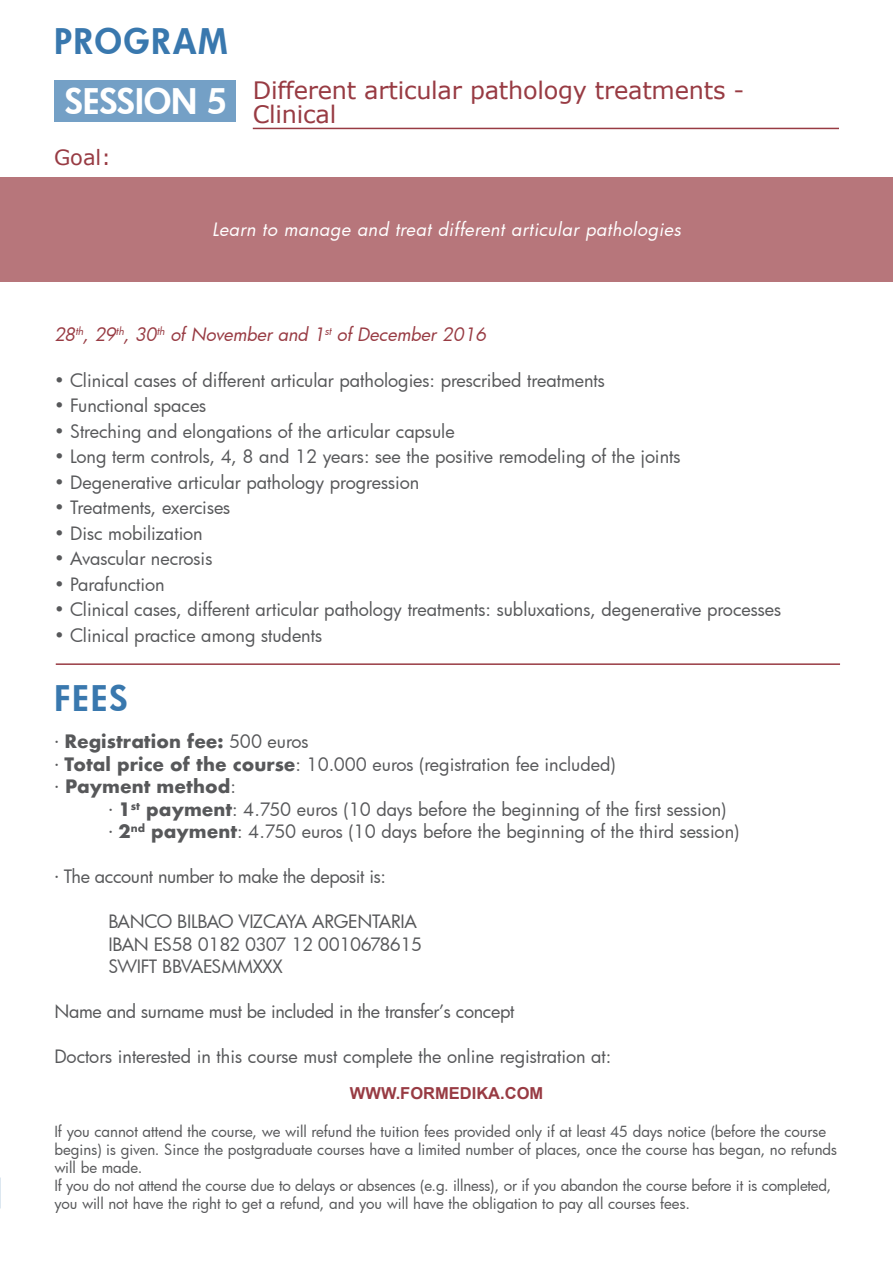
<style>
.page{position:relative;width:893px;height:1263px;background:#fff}
.page>*{position:absolute;margin:0;border:0;box-sizing:border-box;transform-origin:0 0}
.ley_boletín{font:800 34.5px "Futura";letter-spacing:.06em;color:#3978ae}
.ley_boletín-2{font:800 34.5px "Futura";color:#fff}
.t1{font:24px/24px "Verdana";letter-spacing:-.01em;color:#983b43}
.t2{font:21px "Verdana";color:#983b43}
.ley_boletín-3{font:18px "Futura";letter-spacing:-.005em;color:#57585a}
.t3{font:italic 18px "Futura";letter-spacing:.03em;color:#fff}
.t4{font:italic 18px "Futura";color:#983b43}
.ley_boletín-4{font:700 18px "Futura";color:#57585a}
.ley_boletín-5{font:700 16.5px "Arial";color:#983b43}
.t5{font:15px/18px "Futura";letter-spacing:-.005em;color:#57585a}
.s1{font-weight:400}
.s2{font-weight:700}
</style>
<div class="page">
<div style="left:55px;top:81px;width:181px;height:41px;background:#74a0c6"></div>
<div style="left:0;top:177px;width:893px;height:105px;background:#b7767b"></div>
<hr style="left:253px;top:128px;width:586px;height:1px;background:#983b43">
<hr style="left:56px;top:663px;width:784px;height:2px;background:#983b43">
<p class="ley_boletín" style="left:54px;top:18px;width:175px">PROGRAM</p>
<p class="ley_boletín-2" style="left:65px;top:78px;width:164px">SESSION 5</p>
<p class="t2" style="left:54px;top:143px;width:58px">Goal:</p>
<p class="t1" style="left:253px;top:78px;width:493px">Different articular pathology treatments -<br>Clinical</p>
<p class="t3" style="left:212px;top:217px;width:470px">Learn to manage and treat different articular pathologies</p>
<p class="t4" style="left:54px;top:322px;width:434px">28<sup>th</sup>, 29<sup>th</sup>, 30<sup>th</sup> of November and 1<sup>st</sup> of December 2016</p>
<p class="ley_boletín-3" style="left:54px;top:368px;width:553px">• Clinical cases of different articular pathologies: prescribed treatments</p>
<p class="ley_boletín-3" style="left:54px;top:393px;width:154px">• Functional spaces</p>
<p class="ley_boletín-3" style="left:54px;top:419px;width:402px">• Streching and elongations of the articular capsule</p>
<p class="ley_boletín-3" style="left:54px;top:444px;width:628px">• Long term controls, 4, 8 and 12 years: see the positive remodeling of the joints</p>
<p class="ley_boletín-3" style="left:54px;top:470px;width:367px">• Degenerative articular pathology progression</p>
<p class="ley_boletín-3" style="left:54px;top:495px;width:178px">• Treatments, exercises</p>
<p class="ley_boletín-3" style="left:54px;top:521px;width:150px">• Disc mobilization</p>
<p class="ley_boletín-3" style="left:54px;top:546px;width:160px">• Avascular necrosis</p>
<p class="ley_boletín-3" style="left:54px;top:572px;width:112px">• Parafunction</p>
<p class="ley_boletín-3" style="left:54px;top:597px;width:729px">• Clinical cases, different articular pathology treatments: subluxations, degenerative processes</p>
<p class="ley_boletín-3" style="left:54px;top:623px;width:270px">• Clinical practice among students</p>
<p class="ley_boletín" style="left:54px;top:675px;width:75px">FEES</p>
<p class="ley_boletín-4" style="left:54px;top:728px;width:256px"><span class="s1">·</span> Registration fee: <span class="s1">500 euros</span></p>
<p class="ley_boletín-3" style="left:54px;top:752px;width:563px">· <span class="s2">Total price of the course</span>: 10.000 euros (registration fee included)</p>
<p class="ley_boletín-4" style="left:54px;top:773px;width:183px"><span class="s1">·</span> Payment method<span class="s1">:</span></p>
<p class="ley_boletín-3" style="left:108px;top:797px;width:620px">· <span class="s2">1</span><sup>st</sup> <span class="s2">payment</span>: 4.750 euros (10 days before the beginning of the first session)</p>
<p class="ley_boletín-3" style="left:108px;top:819px;width:632px">· <span class="s2">2</span><sup>nd</sup> <span class="s2">payment</span>: 4.750 euros (10 days before the beginning of the third session)</p>
<p class="ley_boletín-3" style="left:54px;top:864px;width:333px">· The account number to make the deposit is:</p>
<p class="ley_boletín-3" style="left:108px;top:909px;width:310px">BANCO BILBAO VIZCAYA ARGENTARIA</p>
<p class="ley_boletín-3" style="left:108px;top:932px;width:315px">IBAN ES58 0182 0307 12 0010678615</p>
<p class="ley_boletín-3" style="left:108px;top:954px;width:176px">SWIFT BBVAESMMXXX</p>
<p class="ley_boletín-3" style="left:54px;top:999px;width:462px">Name and surname must be included in the transfer’s concept</p>
<p class="ley_boletín-3" style="left:54px;top:1044px;width:558px">Doctors interested in this course must complete the online registration at:</p>
<p class="ley_boletín-5" style="left:350px;top:1082px;width:195px">WWW.FORMEDIKA.COM</p>
<p class="t5" style="left:54px;top:1122px;width:784px">If you cannot attend the course, we will refund the tuition fees provided only if at least 45 days notice (before the course begins) is given. Since the postgraduate courses have a limited number of places, once the course has began, no refunds will be made.</p>
<p class="t5" style="left:54px;top:1176px;width:778px">If you do not attend the course due to delays or absences (e.g. illness), or if you abandon the course before it is completed, you will not have the right to get a refund, and you will have the obligation to pay all courses fees.</p>
</div>
